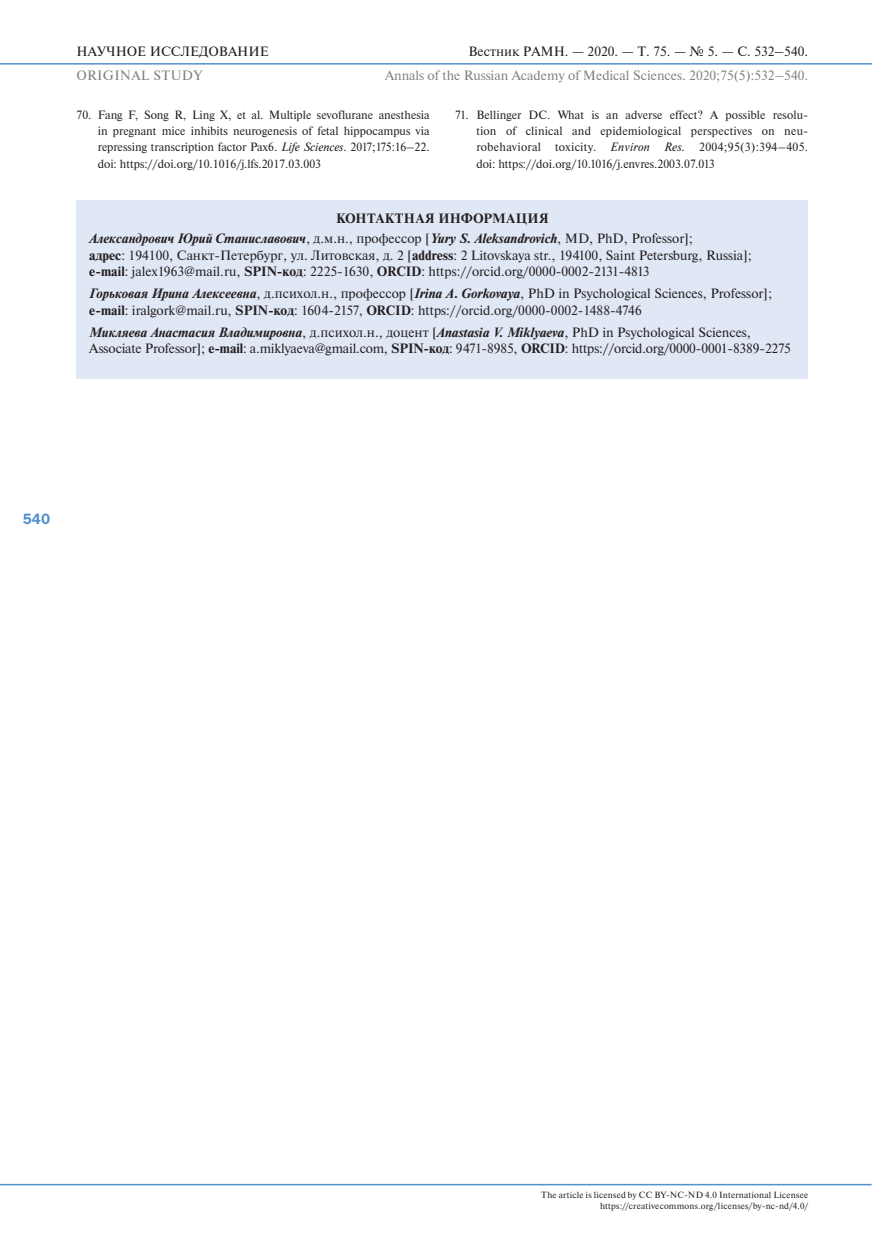
<style>
.page{position:relative;width:872px;height:1234px;background:#fff}
.page>*{position:absolute;margin:0;border:0;box-sizing:border-box;transform-origin:0 0}
.t1{font:15px "Franklin Gothic Demi C";color:#5191cd}
.t2{font:13.5px/16.2px "Newton";color:#231f20}
.t3{font:italic 700 13.5px/20.4px "Newton";color:#231f20}
.t4{font:13.5px "Newton";color:#808285}
.t5{font:13.5px "Newton";letter-spacing:.02em;color:#808285}
.t6{font:12px/16.2px "Newton";color:#231f20;text-align:justify}
.t7{font:9px/10.8px "Newton";letter-spacing:.025em;color:#231f20;text-align:right}
.s1{font-style:italic}
.s2{font-style:normal}
.s3{font-weight:400;font-style:normal}
.s4{font-weight:700}
.s5{font-weight:700;font-style:italic}
</style>
<div class="page">
<hr style="left:0;top:1183px;width:871px;height:1px;background:#5191cd">
<hr style="left:0;top:63px;width:872px;height:2px;background:#5191cd">
<div style="left:77px;top:201px;width:731px;height:177px;background:#e0e7f5"></div>
<p class="t2" style="left:77px;top:45px;width:194px">НАУЧНОЕ ИССЛЕДОВАНИЕ</p>
<p class="t5" style="left:77px;top:71px;width:127px">ORIGINAL STUDY</p>
<p class="t2" style="left:468px;top:45px;width:341px">Вестник РАМН. — 2020. — Т. 75. — № 5. — С. 532–540.</p>
<p class="t4" style="left:385px;top:71px;width:425px">Annals of the Russian Academy of Medical Sciences. 2020;75(5):532–540.</p>
<p class="t6" style="left:98px;top:108px;width:333px;text-indent:-21px">70. Fang F, Song R, Ling X, et al. Multiple sevoflurane anesthesia in pregnant mice inhibits neurogenesis of fetal hippocampus via repressing transcription factor Pax6. <span class="s1">Life Sciences</span>. 2017;175:16–22. doi: https://doi.org/10.1016/j.lfs.2017.03.003</p>
<p class="t6" style="left:476px;top:108px;width:333px;text-indent:-21px">71. Bellinger DC. What is an adverse effect? A possible resolu&shy;tion of clinical and epidemiological perspectives on neu&shy;robehavioral toxicity. <span class="s1">Environ Res.</span> 2004;95(3):394–405. doi: https://doi.org/10.1016/j.envres.2003.07.013</p>
<p class="t3" style="left:89px;top:209px;width:605px;text-indent:247px"><span class="s2">КОНТАКТНАЯ ИНФОРМАЦИЯ<br></span>Александрович Юрий Станиславович<span class="s3">, д.м.н., профессор [</span>Yury S. Aleksandrovich<span class="s3">, MD, PhD, Professor];</span></p>
<p class="t2" style="left:89px;top:248px;width:664px"><span class="s4">адрес</span>: 194100, Санкт-Петербург, ул. Литовская, д. 2 [<span class="s4">address</span>: 2 Litovskaya str., 194100, Saint Petersburg, Russia]; <span class="s4">e-mail</span>: jalex1963@mail.ru, <span class="s4">SPIN-код</span>: 2225-1630, <span class="s4">ORCID</span>: https://orcid.org/0000-0002-2131-4813</p>
<p class="t2" style="left:89px;top:287px;width:684px"><span class="s5">Горьковая Ирина Алексеевна</span>, д.психол.н., профессор [<span class="s5">Irina A. Gorkovaya</span>, PhD in Psychological Sciences, Professor]; <span class="s4">e-mail</span>: iralgork@mail.ru, <span class="s4">SPIN-код</span>: 1604-2157, <span class="s4">ORCID</span>: https://orcid.org/0000-0002-1488-4746</p>
<p class="t2" style="left:89px;top:326px;width:703px"><span class="s5">Микляева Анастасия Владимировна</span>, д.психол.н., доцент [<span class="s5">Anastasia V. Miklyaeva</span>, PhD in Psychological Sciences,<br>Associate Professor]; <span class="s4">e-mail</span>: a.miklyaeva@gmail.com, <span class="s4">SPIN-код</span>: 9471-8985, <span class="s4">ORCID</span>: https://orcid.org/0000-0001-8389-2275</p>
<p class="t1" style="left:23px;top:513px;width:29px">540</p>
<p class="t7" style="left:541px;top:1190px;width:268px">The article is licensed by CC BY-NC-ND 4.0 International Licensee https://creativecommons.org/licenses/by-nc-nd/4.0/</p>
</div>
